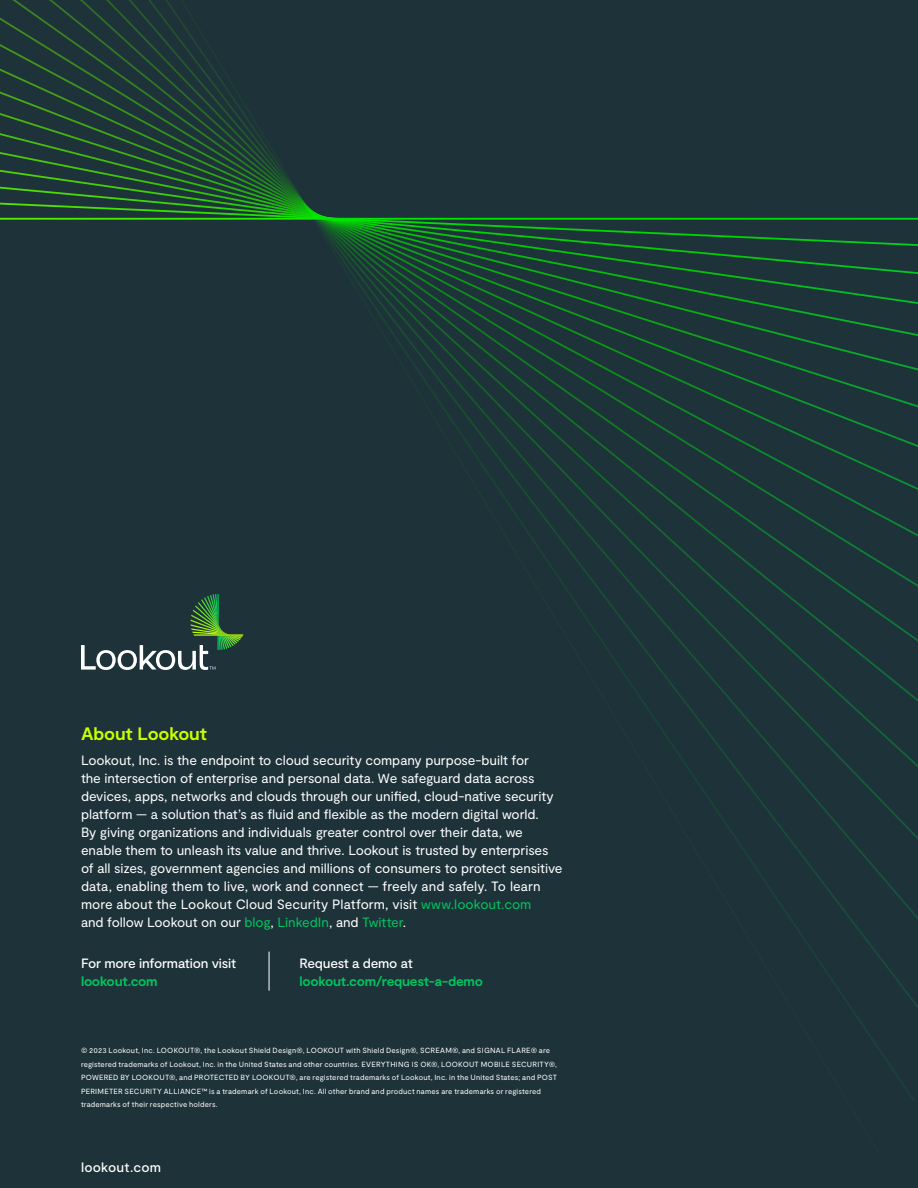
<style>
.page{position:relative;width:918px;height:1188px;background:#fff}
.page>*{position:absolute;margin:0;border:0;box-sizing:border-box;transform-origin:0 0}
.About_Lookout_Headli{font:700 18px "Moderat";letter-spacing:-.01em;color:#c8ff00}
.Back_Cover_Body_-_Lo{font:13.5px/18px "Moderat";letter-spacing:-.005em;color:#fff}
.Body_Copy{font:700 13.5px/18px "Moderat";letter-spacing:-.015em;color:#00c55f}
.Body_Copy-2{font:500 13.5px/18px "Moderat";letter-spacing:-.015em;color:#fff}
.Body_Copy-3{font:500 13.5px "Moderat";letter-spacing:.015em;color:#fff}
.t1{font:7.5px/13.5px "Moderat";letter-spacing:.025em;color:#fff}
.s1{color:#00c55f}
.s2{font-weight:700;color:#00c55f}
.s3{font-weight:500;color:#fff}
</style>
<div class="page">
<div style="left:0;top:1153px;width:844px;height:35px;background:#1e3239"></div>
<div style="left:0;top:1101px;width:879px;height:52px;background:#1e3239"></div>
<div style="left:0;top:1049px;width:915px;height:52px;background:#1e3239"></div>
<div style="left:0;top:998px;width:918px;height:51px;background:#1e3239"></div>
<div style="left:0;top:946px;width:918px;height:52px;background:#1e3239"></div>
<div style="left:0;top:894px;width:918px;height:52px;background:#1e3239"></div>
<div style="left:0;top:842px;width:918px;height:52px;background:#1e3239"></div>
<div style="left:0;top:790px;width:918px;height:52px;background:#1e3239"></div>
<div style="left:0;top:738px;width:918px;height:52px;background:#1e3239"></div>
<div style="left:0;top:687px;width:918px;height:51px;background:#1e3239"></div>
<div style="left:0;top:635px;width:918px;height:52px;background:#1e3239"></div>
<div style="left:0;top:583px;width:918px;height:52px;background:#1e3239"></div>
<div style="left:0;top:531px;width:918px;height:52px;background:#1e3239"></div>
<div style="left:0;top:479px;width:918px;height:52px;background:#1e3239"></div>
<div style="left:0;top:0;width:918px;height:479px;background:#1e3239"></div>
<div style="left:0;top:22px;width:918px;height:405px;background:#1e3239"></div>
<svg style="left:0;top:71px;width:918px;height:304px;background:#1d3637"></svg>
<svg style="left:0;top:120px;width:918px;height:203px;background:#1d3837"></svg>
<svg style="left:0;top:169px;width:918px;height:103px;background:#1d3f34"></svg>
<hr style="left:0;top:218px;width:918px;height:2px;background:#fff">
<svg style="left:81px;top:594px;width:162px;height:76px;background:#364e49"></svg>
<hr style="left:269px;top:952px;width:1px;height:39px;background:#fff">
<p class="About_Lookout_Headli" style="left:81px;top:723px;width:127px">About Lookout</p>
<p class="Back_Cover_Body_-_Lo" style="left:81px;top:751px;width:483px">Lookout, Inc. is the endpoint to cloud security company purpose-built for<br>the intersection of enterprise and personal data. We safeguard data across devices, apps, networks and clouds through our unified, cloud-native security platform — a solution that’s as fluid and flexible as the modern digital world.<br>By giving organizations and individuals greater control over their data, we enable them to unleash its value and thrive. Lookout is trusted by enterprises of all sizes, government agencies and millions of consumers to protect sensitive data, enabling them to live, work and connect — freely and safely. To learn more about the Lookout Cloud Security Platform, visit <span class="s1">www.lookout.com<br></span>and follow Lookout on our <span class="s1">blog</span>, <span class="s1">LinkedIn</span>, and <span class="s1">Twitter</span>.</p>
<p class="Body_Copy-2" style="left:81px;top:954px;width:157px">For more information visit <span class="s2">lookout.com</span></p>
<p class="Body_Copy" style="left:299px;top:954px;width:185px"><span class="s3">Request a demo at </span>lookout.com/request-a-demo</p>
<p class="t1" style="left:81px;top:1044px;width:478px">© 2023 Lookout, Inc. LOOKOUT®, the Lookout Shield Design®, LOOKOUT with Shield Design®, SCREAM®, and SIGNAL FLARE® are registered trademarks of Lookout, Inc. in the United States and other countries. EVERYTHING IS OK®, LOOKOUT MOBILE SECURITY®, POWERED BY LOOKOUT®, and PROTECTED BY LOOKOUT®, are registered trademarks of Lookout, Inc. in the United States; and POST PERIMETER SECURITY ALLIANCE™ is a trademark of Lookout, Inc. All other brand and product names are trademarks or registered trademarks of their respective holders.</p>
<p class="Body_Copy-3" style="left:81px;top:1159px;width:82px">lookout.com</p>
</div>
